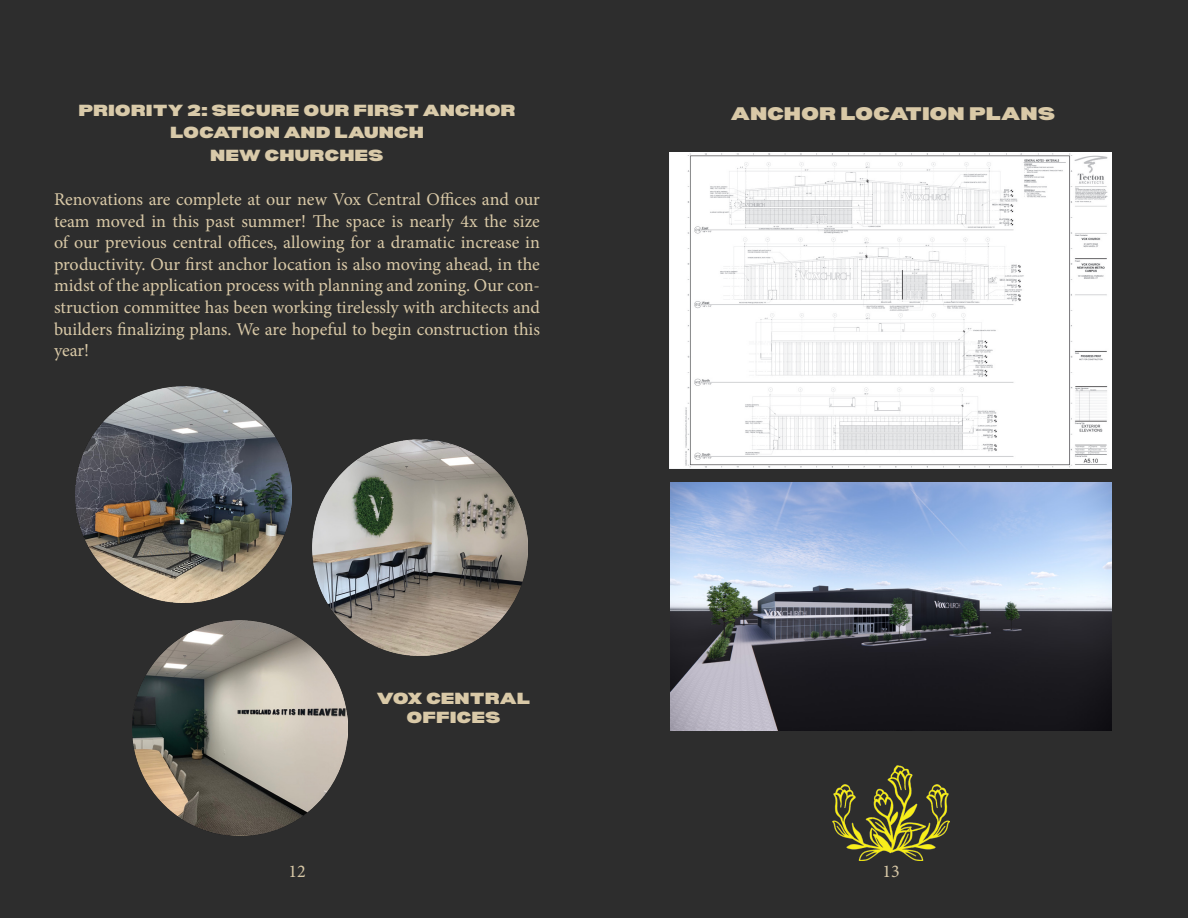
<style>
.page{position:relative;width:1188px;height:918px;background:#2d2d2d}
.page>*{position:absolute;margin:0;border:0;box-sizing:border-box;transform-origin:0 0}
.t1{font:900 expanded 25.5px "Bernoru";letter-spacing:-.005em;color:#d9c9a7}
.t2{font:900 expanded 22.5px/22.5px "Bernoru";letter-spacing:-.005em;color:#d9caa9;text-align:center}
.t3{font:900 expanded 22.5px "Bernoru";letter-spacing:-.005em;color:#d9c9a7}
.t4{font:18px/21.6px "Minion Pro";color:#d9c9a7;text-align:justify}
</style>
<div class="page">
<img style="left:132px;top:620px;width:216px;height:216px">
<img style="left:312px;top:440px;width:216px;height:215px">
<img style="left:76px;top:387px;width:216px;height:216px">
<img style="left:670px;top:482px;width:442px;height:248px">
<img style="left:670px;top:153px;width:441px;height:315px">
<img style="left:832px;top:765px;width:118px;height:96px">
<p class="t2" style="left:78px;top:99px;width:439px">PRIORITY 2: SECURE OUR FIRST ANCHOR<br>LOCATION AND LAUNCH</p>
<p class="t2" style="left:210px;top:144px;width:175px">NEW CHURCHES</p>
<p class="t4" style="left:54px;top:188px;width:488px">Renovations are complete at our new Vox Central Offices and our team moved in this past summer! The space is nearly 4x the size of our previous central offices, allowing for a dramatic increase in productivity. Our first anchor location is also moving ahead, in the midst of the application process with planning and zoning. Our con&shy;struction committee has been working tirelessly with architects and builders finalizing plans. We are hopeful to begin construction this year!</p>
<p class="t3" style="left:377px;top:688px;width:155px">VOX CENTRAL</p>
<p class="t3" style="left:406px;top:708px;width:96px">OFFICES</p>
<p class="t1" style="left:731px;top:103px;width:326px">ANCHOR LOCATION PLANS</p>
<p class="t4" style="left:288px;top:861px;width:19px">12</p>
<p class="t4" style="left:882px;top:861px;width:19px">13</p>
</div>
